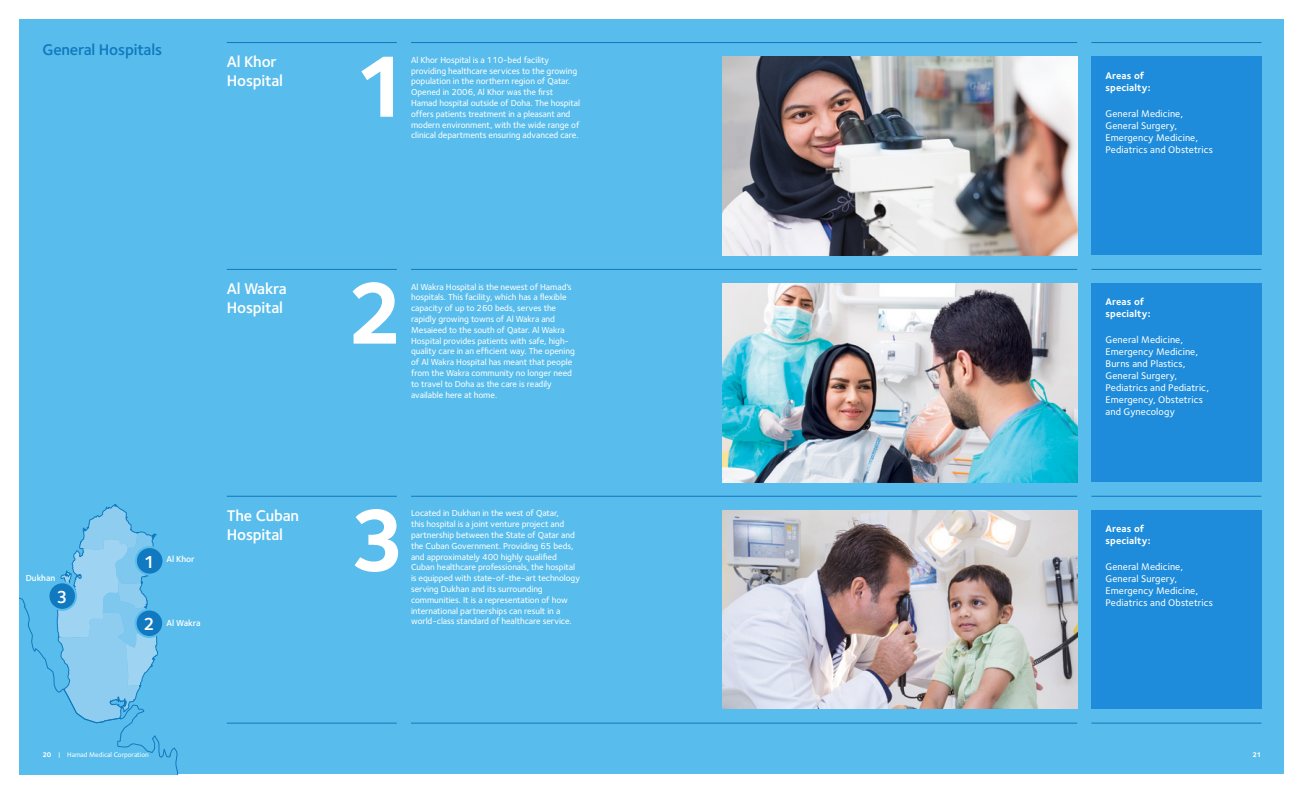
<style>
.page{position:relative;width:1304px;height:794px;background:#fff}
.page>*{position:absolute;margin:0;border:0;box-sizing:border-box;transform-origin:0 0}
.t1{font:700 90px "Foundry Sterling";color:#fff}
.t2{font:600 18px "Foundry Sterling";color:#fff}
.t3{font:600 16px/19px "Foundry Sterling";letter-spacing:-.01em;color:#fff}
.t4{font:600 16px "Foundry Sterling";letter-spacing:-.01em;color:#1079bf}
.t5{font:500 10px/12px "Foundry Sterling";letter-spacing:.01em;color:#fff}
.t6{font:700 10px/12px "Foundry Sterling";letter-spacing:.01em;color:#fff}
.t7{font:500 9px/10.8px "Foundry Sterling";letter-spacing:-.005em;color:#fff}
.t8{font:600 9px "Foundry Sterling";letter-spacing:-.005em;color:#fff}
.t9{font:500 7px "Foundry Sterling";letter-spacing:-.005em;color:#fff}
.t10{font:700 7px "Foundry Sterling";color:#fff}
.s1{font-weight:700}
</style>
<div class="page">
<div style="left:20px;top:20px;width:1264px;height:754px;background:#58bdec"></div>
<img style="left:723px;top:57px;width:354px;height:198px">
<img style="left:723px;top:283px;width:354px;height:199px">
<img style="left:723px;top:511px;width:354px;height:198px">
<hr style="left:411px;top:42px;width:666px;height:1px;background:#1079bf">
<hr style="left:227px;top:42px;width:170px;height:1px;background:#1079bf">
<hr style="left:1091px;top:42px;width:170px;height:1px;background:#1079bf">
<hr style="left:411px;top:269px;width:666px;height:1px;background:#1079bf">
<hr style="left:227px;top:269px;width:170px;height:1px;background:#1079bf">
<hr style="left:1091px;top:269px;width:170px;height:1px;background:#1079bf">
<hr style="left:411px;top:496px;width:666px;height:1px;background:#1079bf">
<hr style="left:227px;top:496px;width:170px;height:1px;background:#1079bf">
<hr style="left:1091px;top:496px;width:170px;height:1px;background:#1079bf">
<hr style="left:411px;top:723px;width:666px;height:1px;background:#1079bf">
<hr style="left:227px;top:723px;width:170px;height:1px;background:#1079bf">
<hr style="left:1091px;top:723px;width:170px;height:1px;background:#1079bf">
<div style="left:1091px;top:57px;width:170px;height:198px;background:#1e8cda"></div>
<div style="left:1091px;top:283px;width:170px;height:198px;background:#1e8cda"></div>
<div style="left:1091px;top:510px;width:170px;height:199px;background:#1e8cda"></div>
<svg style="left:20px;top:598px;width:158px;height:176px"></svg>
<svg style="left:55px;top:504px;width:103px;height:219px"></svg>
<div style="left:136px;top:547px;width:27px;height:27px;background:#1079bf;border-radius:50%"></div>
<div style="left:135px;top:546px;width:29px;height:29px;border:2px solid #58bdec;border-radius:50%"></div>
<div style="left:136px;top:609px;width:27px;height:28px;background:#1079bf;border-radius:50%"></div>
<div style="left:135px;top:608px;width:29px;height:30px;border:2px solid #58bdec;border-radius:50%"></div>
<div style="left:48px;top:582px;width:28px;height:28px;background:#1079bf;border-radius:50%"></div>
<div style="left:47px;top:581px;width:30px;height:30px;border:2px solid #58bdec;border-radius:50%"></div>
<h3 class="t4" style="left:43px;top:40px;width:121px">General Hospitals</h3>
<h3 class="t3" style="left:227px;top:52px;width:58px">Al Khor<br>Hospital</h3>
<h1 class="t1" style="left:353px;top:33px;width:59px">1</h1>
<p class="t7" style="left:411px;top:54px;width:170px">Al Khor Hospital is a 110-bed facility providing healthcare services to the growing population in the northern region of Qatar.<br>Opened in 2006, Al Khor was the first Hamad hospital outside of Doha. The hospital offers patients treatment in a pleasant and modern environment, with the wide range of clinical departments ensuring advanced care.</p>
<p class="t8" style="left:26px;top:573px;width:31px">Dukhan</p>
<h2 class="t2" style="left:56px;top:586px;width:13px">3</h2>
<h3 class="t3" style="left:227px;top:279px;width:61px">Al Wakra<br>Hospital</h3>
<h2 class="t2" style="left:144px;top:551px;width:13px">1</h2>
<p class="t8" style="left:166px;top:553px;width:30px">Al Khor</p>
<h2 class="t2" style="left:144px;top:613px;width:13px">2</h2>
<p class="t8" style="left:166px;top:618px;width:36px">Al Wakra</p>
<h3 class="t3" style="left:227px;top:506px;width:74px">The Cuban<br>Hospital</h3>
<h1 class="t1" style="left:345px;top:260px;width:59px">2</h1>
<p class="t7" style="left:411px;top:281px;width:165px">Al Wakra Hospital is the newest of Hamad’s hospitals. This facility, which has a flexible capacity of up to 260 beds, serves the rapidly growing towns of Al Wakra and Mesaieed to the south of Qatar. Al Wakra Hospital provides patients with safe, high&shy;quality care in an efficient way. The opening of Al Wakra Hospital has meant that people from the Wakra community no longer need to travel to Doha as the care is readily available here at home.</p>
<h1 class="t1" style="left:348px;top:486px;width:59px">3</h1>
<p class="t7" style="left:411px;top:508px;width:171px">Located in Dukhan in the west of Qatar,<br>this hospital is a joint venture project and partnership between the State of Qatar and the Cuban Government. Providing 65 beds, and approximately 400 highly qualified Cuban healthcare professionals, the hospital is equipped with state-of-the-art technology serving Dukhan and its surrounding communities. It is a representation of how international partnerships can result in a world-class standard of healthcare service.</p>
<p class="t6" style="left:1106px;top:69px;width:47px">Areas of specialty:</p>
<p class="t5" style="left:1106px;top:107px;width:109px">General Medicine,<br>General Surgery,<br>Emergency Medicine,<br>Pediatrics and Obstetrics</p>
<p class="t6" style="left:1106px;top:295px;width:47px">Areas of specialty:</p>
<p class="t5" style="left:1106px;top:334px;width:105px">General Medicine,<br>Emergency Medicine,<br>Burns and Plastics,<br>General Surgery,<br>Pediatrics and Pediatric,<br>Emergency, Obstetrics and Gynecology</p>
<p class="t6" style="left:1106px;top:523px;width:47px">Areas of specialty:</p>
<p class="t5" style="left:1106px;top:561px;width:109px">General Medicine,<br>General Surgery,<br>Emergency Medicine,<br>Pediatrics and Obstetrics</p>
<p class="t9" style="left:43px;top:750px;width:108px"><span class="s1">20</span> | Hamad Medical Corporation</p>
<p class="t10" style="left:1252px;top:750px;width:10px">21</p>
</div>
